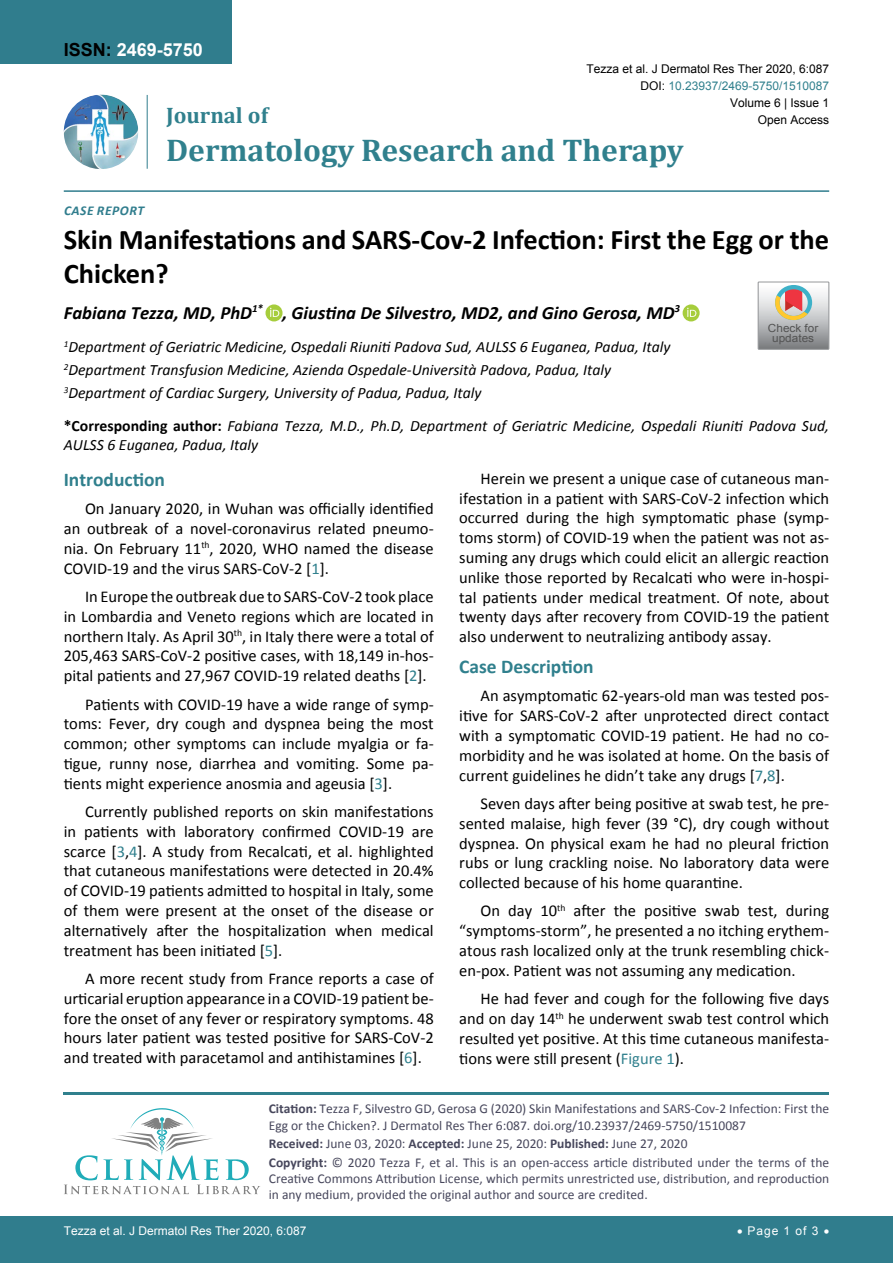
<style>
.page{position:relative;width:893px;height:1263px;background:#fff}
.page>*{position:absolute;margin:0;border:0;box-sizing:border-box;transform-origin:0 0}
.t1{font:700 31.5px "Cambria";color:#30808d}
.t2{font:700 28.5px/34.5px "Calibri";color:#000}
.t3{font:700 22.5px "Cambria";color:#30808d}
.t4{font:700 19.5px "Calibri";color:#30808d}
.t5{font:italic 700 18.75px "Calibri";color:#000}
.t6{font:700 18px "Arial";color:#fff}
.t7{font:16.5px/19.8px "Calibri";color:#000;text-align:justify}
.t8{font:italic 15.75px/23.1px "Calibri";color:#000}
.t9{font:13.5px/16.2px "Calibri";color:#47475c}
.t10{font:italic 700 13.5px "Calibri";letter-spacing:.04em;color:#307d8d}
.t11{font:12px "Arial";color:#000}
.t12{font:12px "Arial";color:#fff}
.t13{font:12px "Arial";color:#30808d}
.t14{font:11.1px/9.6px "Arial";color:#535353;text-align:center;scale:1.06 1}
.s1{color:#000}
.s2{font-weight:700;font-style:normal}
.s3{color:#30808d}
.s4{font-weight:700}
</style>
<div class="page">
<hr style="left:64px;top:1092px;width:765px;height:3px;background:#30808d">
<svg style="left:64px;top:1108px;width:196px;height:86px"></svg>
<div style="left:0;top:1216px;width:893px;height:47px;background:#307d8d"></div>
<div style="left:0;top:0;width:231px;height:64px;background:#307d8d"></div>
<img style="left:64px;top:95px;width:74px;height:74px;border-radius:37px">
<hr style="left:147px;top:95px;width:1px;height:74px;background:#307d8d">
<hr style="left:64px;top:190px;width:765px;height:2px;background:#307d8d">
<div style="left:265px;top:304px;width:18px;height:17px;background:#a6cd3c;border-radius:50%"></div>
<svg style="left:270px;top:308px;width:10px;height:9px"></svg>
<div style="left:683px;top:304px;width:17px;height:17px;background:#a6cd3c;border-radius:50%"></div>
<svg style="left:687px;top:308px;width:10px;height:9px"></svg>
<svg style="left:758px;top:282px;width:71px;height:67px;background:#bdb6b3"></svg>
<p class="t6" style="left:64px;top:38px;width:141px"><span class="s1">ISSN:</span> 2469-5750</p>
<p class="t10" style="left:64px;top:202px;width:82px">Case Repor t</p>
<p class="t11" style="left:586px;top:60px;width:244px">Tezza et al. J Dermatol Res Ther 2020, 6:087</p>
<p class="t11" style="left:730px;top:95px;width:101px">Volume 6 | Issue 1</p>
<p class="t13" style="left:640px;top:78px;width:190px"><span class="s1">DOI:</span> 10.23937/2469-5750/1510087</p>
<h3 class="t3" style="left:166px;top:100px;width:103px">Journal of</h3>
<h1 class="t1" style="left:166px;top:128px;width:519px">Dermatology Research and Therapy</h1>
<p class="t11" style="left:758px;top:112px;width:73px">Open Access</p>
<h2 class="t2" style="left:64px;top:222px;width:767px">Skin Manifestations and SARS-Cov-2 Infection: First the Egg or the<br>Chicken?</h2>
<p class="t5" style="left:64px;top:301px;width:618px">Fabiana Tezza, MD, PhD<sup>1*</sup> , Giustina De Silvestro, MD2, and Gino Gerosa, MD<sup>3</sup></p>
<p class="t8" style="left:64px;top:334px;width:608px"><sup>1</sup>Department of Geriatric Medicine, Ospedali Riuniti Padova Sud, AULSS 6 Euganea, Padua, Italy<br><sup>2</sup>Department Transfusion Medicine, Azienda Ospedale-Università Padova, Padua, Italy<br><sup>3</sup>Department of Cardiac Surgery, University of Padua, Padua, Italy</p>
<p class="t8" style="left:64px;top:416px;width:767px;line-height:18.9px"><span class="s2">*Corresponding author:</span> Fabiana Tezza, M.D., Ph.D, Department of Geriatric Medicine, Ospedali Riuniti Padova Sud,<br>AULSS 6 Euganea, Padua, Italy</p>
<p class="t7" style="left:459px;top:468px;width:371px;text-indent:21px">Herein we present a unique case of cutaneous man&shy;ifestation in a patient with SARS-CoV-2 infection which occurred during the high symptomatic phase (symp&shy;toms storm) of COVID-19 when the patient was not as&shy;suming any drugs which could elicit an allergic reaction unlike those reported by Recalcati who were in-hospi&shy;tal patients under medical treatment. Of note, about twenty days after recovery from COVID-19 the patient also underwent to neutralizing antibody assay.</p>
<p class="t4" style="left:459px;top:654px;width:136px">Case Description</p>
<p class="t7" style="left:459px;top:686px;width:371px;text-indent:21px">An asymptomatic 62-years-old man was tested pos&shy;itive for SARS-CoV-2 after unprotected direct contact with a symptomatic COVID-19 patient. He had no co&shy;morbidity and he was isolated at home. On the basis of current guidelines he didn’t take any drugs [<span class="s3">7</span>,<span class="s3">8</span>].</p>
<p class="t7" style="left:459px;top:794px;width:371px;text-indent:21px">Seven days after being positive at swab test, he pre&shy;sented malaise, high fever (39 °C), dry cough without dyspnea. On physical exam he had no pleural friction rubs or lung crackling noise. No laboratory data were collected because of his home quarantine.</p>
<p class="t7" style="left:459px;top:901px;width:371px;text-indent:21px">On day 10<sup>th</sup> after the positive swab test, during “symptoms-storm”, he presented a no itching erythem&shy;atous rash localized only at the trunk resembling chick&shy;en-pox. Patient was not assuming any medication.</p>
<p class="t7" style="left:459px;top:989px;width:371px;text-indent:21px">He had fever and cough for the following five days and on day 14<sup>th</sup> he underwent swab test control which resulted yet positive. At this time cutaneous manifesta&shy;tions were still present (<span class="s3">Figure 1</span>).</p>
<p class="t14" style="left:768px;top:324px;width:49px">Check for updates</p>
<p class="t4" style="left:64px;top:467px;width:103px">Introduction</p>
<p class="t7" style="left:64px;top:499px;width:371px;text-indent:21px">On January 2020, in Wuhan was officially identified an outbreak of a novel-coronavirus related pneumo&shy;nia. On February 11<sup>th</sup>, 2020, WHO named the disease COVID-19 and the virus SARS-CoV-2 [<span class="s3">1</span>].</p>
<p class="t7" style="left:64px;top:587px;width:371px;text-indent:21px">In Europe the outbreak due to SARS-CoV-2 took place in Lombardia and Veneto regions which are located in northern Italy. As April 30<sup>th</sup>, in Italy there were a total of 205,463 SARS-CoV-2 positive cases, with 18,149 in-hos&shy;pital patients and 27,967 COVID-19 related deaths [<span class="s3">2</span>].</p>
<p class="t7" style="left:64px;top:694px;width:371px;text-indent:21px">Patients with COVID-19 have a wide range of symp&shy;toms: Fever, dry cough and dyspnea being the most common; other symptoms can include myalgia or fa&shy;tigue, runny nose, diarrhea and vomiting. Some pa&shy;tients might experience anosmia and ageusia [<span class="s3">3</span>].</p>
<p class="t7" style="left:64px;top:802px;width:371px;text-indent:21px">Currently published reports on skin manifestations in patients with laboratory confirmed COVID-19 are scarce [<span class="s3">3</span>,<span class="s3">4</span>]. A study from Recalcati, et al. highlighted that cutaneous manifestations were detected in 20.4% of COVID-19 patients admitted to hospital in Italy, some of them were present at the onset of the disease or alternatively after the hospitalization when medical treatment has been initiated [<span class="s3">5</span>].</p>
<p class="t7" style="left:64px;top:968px;width:371px;text-indent:21px">A more recent study from France reports a case of urticarial eruption appearance in a COVID-19 patient be&shy;fore the onset of any fever or respiratory symptoms. 48 hours later patient was tested positive for SARS-CoV-2 and treated with paracetamol and antihistamines [<span class="s3">6</span>].</p>
<p class="t9" style="left:269px;top:1101px;width:562px"><span class="s4">Citation:</span> Tezza F, Silvestro GD, Gerosa G (2020) Skin Manifestations and SARS-Cov-2 Infection: First the<br>Egg or the Chicken?. J Dermatol Res Ther 6:087. doi.org/10.23937/2469-5750/1510087</p>
<p class="t9" style="left:269px;top:1134px;width:562px;line-height:18.6px"><span class="s4">Received:</span> June 03, 2020: <span class="s4">Accepted:</span> June 25, 2020: <span class="s4">Published:</span> June 27, 2020<br><span class="s4">Copyright:</span> © 2020 Tezza F, et al. This is an open-access article distributed under the terms of the</p>
<p class="t9" style="left:269px;top:1170px;width:562px">Creative Commons Attribution License, which permits unrestricted use, distribution, and reproduction in any medium, provided the original author and source are credited.</p>
<p class="t12" style="left:64px;top:1223px;width:244px">Tezza et al. J Dermatol Res Ther 2020, 6:087</p>
<p class="t12" style="left:737px;top:1223px;width:94px">• Page 1 of 3 •</p>
</div>
